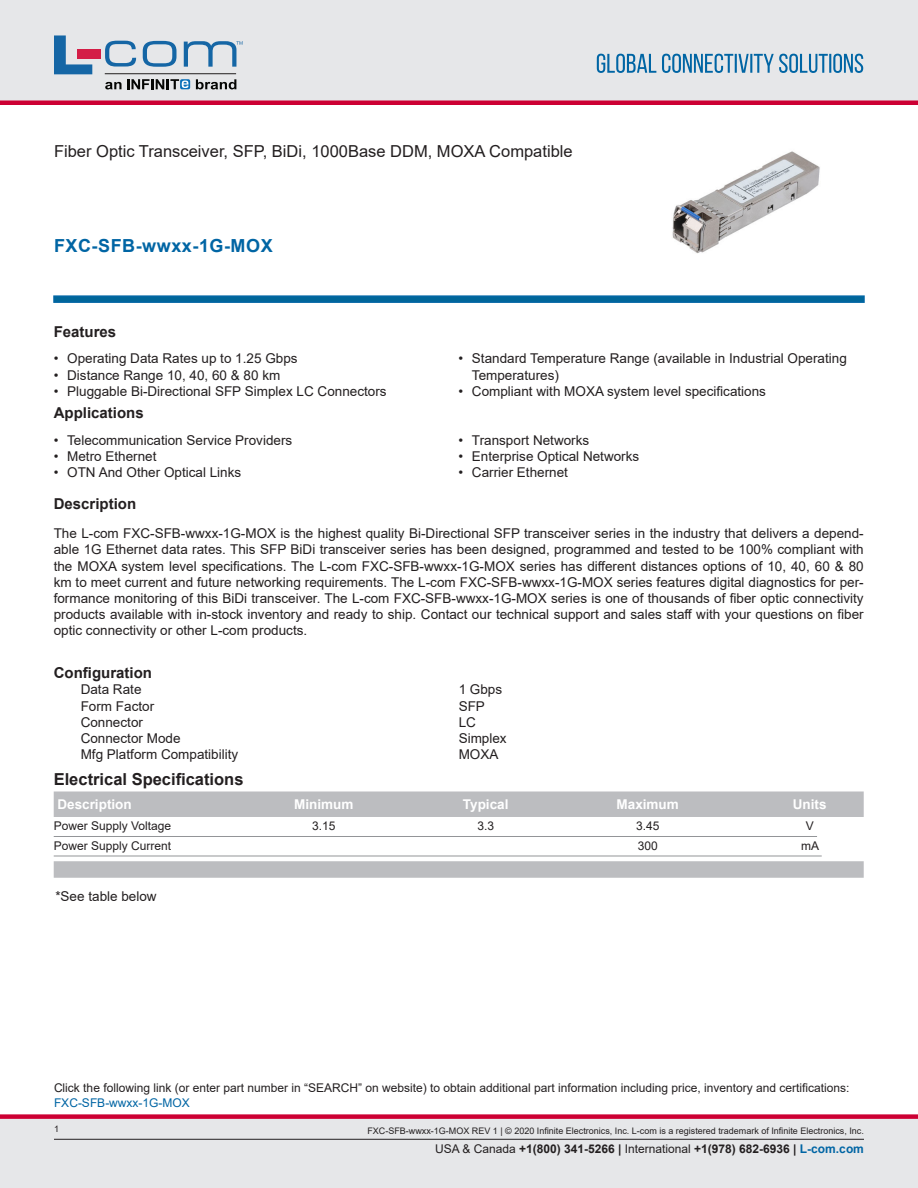
<style>
.page{position:relative;width:918px;height:1188px;background:#fff}
.page>*{position:absolute;margin:0;border:0;box-sizing:border-box;transform-origin:0 0}
.PN{font:700 18px "Arial";letter-spacing:.03em;color:#0065a4}
.Web_Description_Para{font:16.5px "Arial";color:#231f20}
.Table-Body{font:700 16.5px "Arial";color:#231f20}
.LCOM_Section_Header{font:700 15px "Arial";color:#231f20}
.Head1{font:700 15px "Arial";color:#231f20}
.MarketingDescription{font:13.5px/16.2px "Arial";color:#231f20}
.Specs_Para{font:13.5px "Arial";color:#231f20}
.LCOM_Table_Header_Mi{font:700 13.5px "Arial";color:#fff}
.LCOM_Table_Body_Min{font:13.5px "Arial";color:#231f20}
.Description_and_PN_L{font:12px/14.4px "Arial";color:#231f20}
.t1{font:700 12px "Arial";color:#231f20}
.LCOM_Table_Body_Min-2{font:12px "Arial";color:#231f20}
.t2{font:9px "Arial";color:#231f20}
.s1{color:#0065a4}
.s2{font-weight:400}
</style>
<div class="page">
<div style="left:0;top:1119px;width:918px;height:69px;background:#e6e7e9"></div>
<div style="left:0;top:1114px;width:918px;height:5px;background:#c03"></div>
<div style="left:0;top:0;width:918px;height:102px;background:#e6e7e9"></div>
<div style="left:0;top:100px;width:918px;height:5px;background:#c03"></div>
<hr style="left:54px;top:1139px;width:810px;height:1px;background:#231f20">
<svg style="left:597px;top:54px;width:266px;height:19px"></svg>
<svg style="left:53px;top:295px;width:812px;height:8px;background:#0f6ea3"></svg>
<hr style="left:105px;top:73px;width:131px;height:1px;background:#211e1e">
<svg style="left:54px;top:35px;width:38px;height:39px"></svg>
<svg style="left:143px;top:41px;width:34px;height:26px"></svg>
<svg style="left:105px;top:41px;width:31px;height:26px"></svg>
<div style="left:77px;top:49px;width:23px;height:10px;background:#d41e47"></div>
<svg style="left:180px;top:79px;width:10px;height:10px"></svg>
<svg style="left:196px;top:79px;width:40px;height:10px"></svg>
<svg style="left:105px;top:79px;width:83px;height:10px"></svg>
<svg style="left:184px;top:41px;width:59px;height:26px"></svg>
<img style="left:672px;top:151px;width:148px;height:103px">
<div style="left:54px;top:791px;width:810px;height:26px;background:#bcbdc0"></div>
<hr style="left:54px;top:836px;width:763px;height:1px;background:#939598">
<hr style="left:54px;top:856px;width:768px;height:1px;background:#939598">
<div style="left:54px;top:861px;width:810px;height:17px;background:#bcbdc0"></div>
<h1 class="Web_Description_Para" style="left:54px;top:140px;width:520px">Fiber Optic Transceiver, SFP, BiDi, 1000Base DDM, MOXA Compatible</h1>
<p class="PN" style="left:54px;top:233px;width:220px">FXC-SFB-wwxx-1G-MOX</p>
<p class="LCOM_Section_Header" style="left:54px;top:321px;width:64px">Features</p>
<p class="MarketingDescription" style="left:54px;top:350px;width:245px">• Operating Data Rates up to 1.25 Gbps</p>
<p class="MarketingDescription" style="left:54px;top:367px;width:228px">• Distance Range 10, 40, 60 &amp; 80 km</p>
<p class="MarketingDescription" style="left:54px;top:383px;width:334px">• Pluggable Bi-Directional SFP Simplex LC Connectors</p>
<p class="LCOM_Section_Header" style="left:54px;top:403px;width:92px">Applications</p>
<p class="MarketingDescription" style="left:54px;top:432px;width:240px">• Telecommunication Service Providers</p>
<p class="MarketingDescription" style="left:54px;top:448px;width:104px">• Metro Ethernet</p>
<p class="MarketingDescription" style="left:54px;top:464px;width:189px">• OTN And Other Optical Links</p>
<p class="MarketingDescription" style="left:472px;top:350px;width:376px;text-indent:-14px">• Standard Temperature Range (available in Industrial Operating<br>Temperatures)</p>
<p class="MarketingDescription" style="left:458px;top:383px;width:309px">• Compliant with MOXA system level specifications</p>
<p class="MarketingDescription" style="left:458px;top:432px;width:132px">• Transport Networks</p>
<p class="MarketingDescription" style="left:458px;top:448px;width:182px">• Enterprise Optical Networks</p>
<p class="MarketingDescription" style="left:458px;top:464px;width:111px">• Carrier Ethernet</p>
<p class="LCOM_Section_Header" style="left:54px;top:493px;width:84px">Description</p>
<p class="MarketingDescription" style="left:54px;top:525px;width:811px;text-align:justify">The L-com FXC-SFB-wwxx-1G-MOX is the highest quality Bi-Directional SFP transceiver series in the industry that delivers a depend&shy;able 1G Ethernet data rates. This SFP BiDi transceiver series has been designed, programmed and tested to be 100% compliant with the MOXA system level specifications. The L-com FXC-SFB-wwxx-1G-MOX series has different distances options of 10, 40, 60 &amp; 80 km to meet current and future networking requirements. The L-com FXC-SFB-wwxx-1G-MOX series features digital diagnostics for per&shy;formance monitoring of this BiDi transceiver. The L-com FXC-SFB-wwxx-1G-MOX series is one of thousands of fiber optic connectivity products available with in-stock inventory and ready to ship. Contact our technical support and sales staff with your questions on fiber optic connectivity or other L-com products.</p>
<p class="Head1" style="left:54px;top:662px;width:100px">Configuration</p>
<p class="Specs_Para" style="left:81px;top:680px;width:62px">Data Rate</p>
<p class="Specs_Para" style="left:459px;top:680px;width:45px">1 Gbps</p>
<p class="Specs_Para" style="left:81px;top:697px;width:75px">Form Factor</p>
<p class="Specs_Para" style="left:459px;top:697px;width:28px">SFP</p>
<p class="Specs_Para" style="left:81px;top:713px;width:64px">Connector</p>
<p class="Specs_Para" style="left:459px;top:713px;width:19px">LC</p>
<p class="Specs_Para" style="left:81px;top:729px;width:101px">Connector Mode</p>
<p class="Specs_Para" style="left:459px;top:729px;width:50px">Simplex</p>
<p class="Specs_Para" style="left:81px;top:745px;width:159px">Mfg Platform Compatibility</p>
<p class="Specs_Para" style="left:459px;top:745px;width:41px">MOXA</p>
<p class="Table-Body" style="left:54px;top:768px;width:191px">Electrical Specifications</p>
<p class="LCOM_Table_Header_Mi" style="left:57px;top:794px;width:76px">Description</p>
<p class="LCOM_Table_Header_Mi" style="left:294px;top:794px;width:61px">Minimum</p>
<p class="LCOM_Table_Header_Mi" style="left:463px;top:794px;width:47px">Typical</p>
<p class="LCOM_Table_Header_Mi" style="left:617px;top:794px;width:64px">Maximum</p>
<p class="LCOM_Table_Header_Mi" style="left:793px;top:794px;width:35px">Units</p>
<p class="LCOM_Table_Body_Min-2" style="left:54px;top:818px;width:119px">Power Supply Voltage</p>
<p class="LCOM_Table_Body_Min-2" style="left:312px;top:818px;width:25px">3.15</p>
<p class="LCOM_Table_Body_Min-2" style="left:477px;top:818px;width:18px">3.3</p>
<p class="LCOM_Table_Body_Min-2" style="left:636px;top:818px;width:25px">3.45</p>
<p class="LCOM_Table_Body_Min-2" style="left:806px;top:818px;width:10px">V</p>
<p class="LCOM_Table_Body_Min-2" style="left:54px;top:838px;width:119px">Power Supply Current</p>
<p class="LCOM_Table_Body_Min-2" style="left:638px;top:838px;width:22px">300</p>
<p class="LCOM_Table_Body_Min-2" style="left:801px;top:838px;width:20px">mA</p>
<p class="LCOM_Table_Body_Min" style="left:55px;top:887px;width:103px">*See table below</p>
<p class="Description_and_PN_L" style="left:54px;top:1081px;width:797px">Click the following link (or enter part number in “SEARCH” on website) to obtain additional part information including price, inventory and certifications:<br><span class="s1">FXC-SFB-wwxx-1G-MOX</span></p>
<p class="t2" style="left:54px;top:1123px;width:7px">1</p>
<p class="t2" style="left:367px;top:1125px;width:498px">FXC-SFB-wwxx-1G-MOX REV 1 | © 2020 Infinite Electronics, Inc. L-com is a registered trademark of Infinite Electronics, Inc.</p>
<p class="t1" style="left:435px;top:1140px;width:430px"><span class="s2">USA &amp; Canada</span> +1(800) 341-5266 | <span class="s2">International</span> +1(978) 682-6936 | <span class="s1">L-com.com</span></p>
</div>
